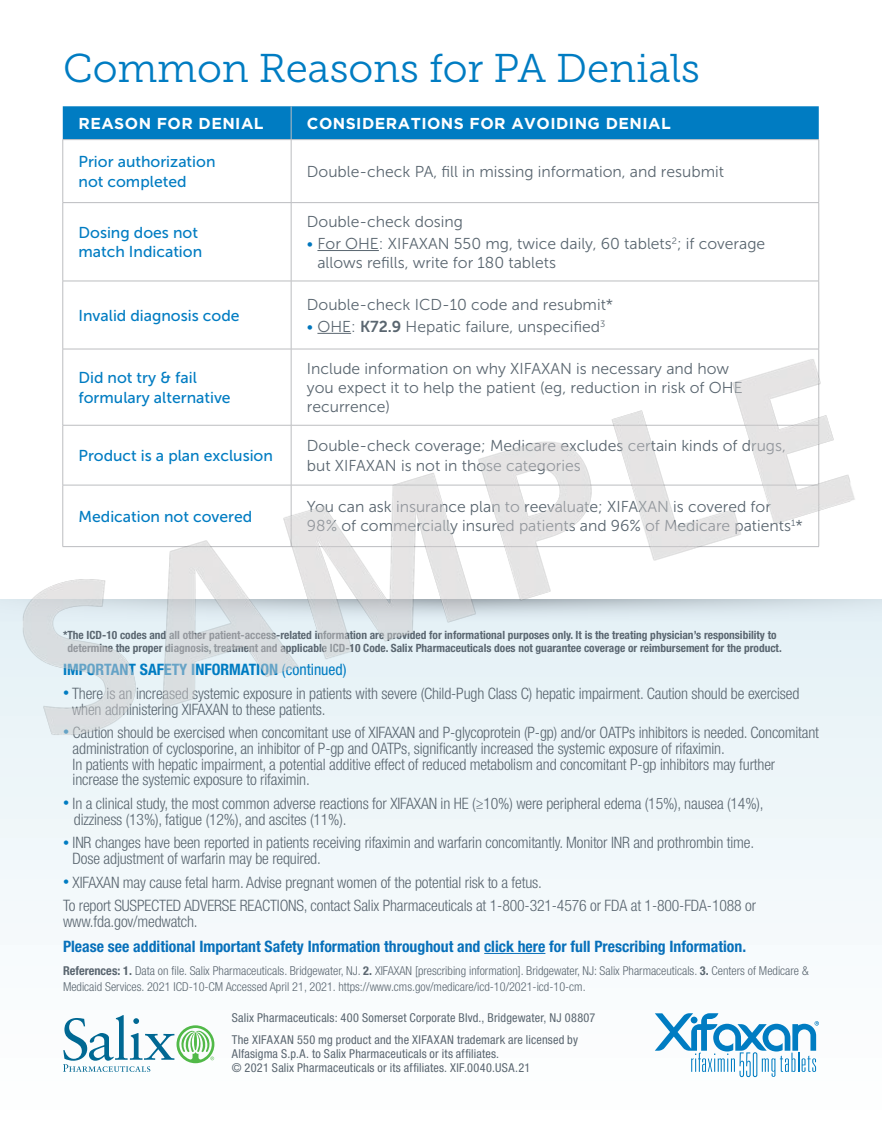
<style>
.page{position:relative;width:882px;height:1134px;background:#fff}
.page>*{position:absolute;margin:0;border:0;box-sizing:border-box;transform-origin:0 0}
.Subheads{font:40.07px "Museo Slab 300";color:#007cc2}
.t1{font:300 condensed 15.75px/15.8px "Helvetica Neue LT Std";letter-spacing:-.01em;color:#5a6670}
.strategic_body{font:15.75px/19.2px "Museo Sans 300";color:#5a6670}
.strategic_body-2{font:15.75px/19.2px "Museo Sans 500";color:#007cc2}
.Paragraph_Style_1{font:700 condensed 15.75px "Helvetica Neue LT Std";color:#0770ba}
.strategic_body-3{font:700 15.75px "Gotham";letter-spacing:.03em;color:#fff}
.t2{font:700 condensed 15.75px "Helvetica Neue LT Std";color:#007cc2}
.Paragraph_Style_1-2{font:300 condensed 12.25px/15.8px "Helvetica Neue LT Std";color:#5a6670}
.t3{font:condensed 12.25px/14px "Helvetica Neue LT Std";letter-spacing:.015em;color:#5a6670}
.t4{font:700 condensed 11.38px/12.2px "Helvetica Neue LT Std";color:#5a6670;text-align:center}
.s1{color:#0076bd}
.s2{font-family:"Museo Sans 700"}
.s3{font-weight:400}
.s4{font-size:12.25px;color:#007cc2}
.s5{font-weight:700}
</style>
<div class="page">
<div style="left:0;top:577px;width:882px;height:557px;background:#f5f9fb"></div>
<hr style="left:484px;top:953px;width:61px;height:1px;background:#0770ba">
<svg style="left:63px;top:1015px;width:151px;height:57px"></svg>
<svg style="left:655px;top:1013px;width:164px;height:64px"></svg>
<div style="left:63px;top:106px;width:756px;height:33px;background:#007cc2"></div>
<svg style="left:63px;top:203px;width:755px;height:144px"></svg>
<hr style="left:291px;top:106px;width:1px;height:33px;background:#bcbdc0">
<hr style="left:63px;top:139px;width:228px;height:1px;background:#bcbdc0">
<hr style="left:291px;top:139px;width:528px;height:1px;background:#bcbdc0">
<hr style="left:291px;top:140px;width:1px;height:62px;background:#bcbdc0">
<hr style="left:63px;top:202px;width:228px;height:1px;background:#bcbdc0">
<hr style="left:291px;top:202px;width:528px;height:1px;background:#bcbdc0">
<hr style="left:291px;top:203px;width:1px;height:78px;background:#bcbdc0">
<hr style="left:291px;top:281px;width:1px;height:68px;background:#bcbdc0">
<hr style="left:62px;top:140px;width:1px;height:62px;background:#bcbdc0">
<hr style="left:818px;top:140px;width:1px;height:62px;background:#bcbdc0">
<hr style="left:62px;top:203px;width:1px;height:78px;background:#bcbdc0">
<hr style="left:818px;top:203px;width:1px;height:78px;background:#bcbdc0">
<hr style="left:63px;top:281px;width:228px;height:1px;background:#bcbdc0">
<hr style="left:62px;top:281px;width:1px;height:68px;background:#bcbdc0">
<hr style="left:291px;top:281px;width:528px;height:1px;background:#bcbdc0">
<hr style="left:818px;top:281px;width:1px;height:68px;background:#bcbdc0">
<hr style="left:317px;top:250px;width:62px;height:1px;background:#5a6670">
<hr style="left:317px;top:333px;width:34px;height:1px;background:#5a6670">
<img style="left:0;top:347px;width:882px;height:389px">
<p class="Subheads" style="left:63px;top:46px;width:639px">Common Reasons for PA Denials</p>
<p class="strategic_body-3" style="left:79px;top:114px;width:187px">REASON FOR DENIAL</p>
<p class="strategic_body-3" style="left:307px;top:114px;width:365px">CONSIDERATIONS FOR AVOIDING DENIAL</p>
<p class="strategic_body-2" style="left:79px;top:152px;width:138px">Prior authorization not completed</p>
<p class="strategic_body" style="left:307px;top:162px;width:419px">Double-check PA, fill in missing information, and resubmit</p>
<p class="strategic_body-2" style="left:79px;top:223px;width:125px">Dosing does not match Indication</p>
<p class="strategic_body" style="left:307px;top:212px;width:158px">Double-check dosing</p>
<p class="strategic_body" style="left:317px;top:234px;width:449px;text-indent:-11px"><span class="s1">•</span> For OHE: XIFAXAN 550 mg, twice daily, 60 tablets<sup>2</sup>; if coverage allows refills, write for 180 tablets</p>
<p class="strategic_body-2" style="left:79px;top:306px;width:163px">Invalid diagnosis code</p>
<p class="strategic_body" style="left:307px;top:295px;width:308px">Double-check ICD-10 code and resubmit*</p>
<p class="strategic_body" style="left:307px;top:317px;width:300px"><span class="s1">•</span> OHE: <span class="s2">K72.9</span> Hepatic failure, unspecified<sup>3</sup></p>
<p class="strategic_body-2" style="left:79px;top:368px;width:154px">Did not try &amp; fail formulary alternative</p>
<p class="strategic_body" style="left:307px;top:359px;width:437px">Include information on why XIFAXAN is necessary and how you expect it to help the patient (eg, reduction in risk of OHE recurrence)</p>
<p class="strategic_body-2" style="left:79px;top:446px;width:196px">Product is a plan exclusion</p>
<p class="strategic_body" style="left:307px;top:437px;width:481px">Double-check coverage; Medicare excludes certain kinds of drugs, but XIFAXAN is not in those categories</p>
<p class="strategic_body-2" style="left:79px;top:507px;width:175px">Medication not covered</p>
<p class="strategic_body" style="left:307px;top:497px;width:497px">You can ask insurance plan to reevaluate; XIFAXAN is covered for<br>98% of commercially insured patients and 96% of Medicare patients<sup>1</sup>*</p>
<p class="t4" style="left:63px;top:629px;width:720px">*The ICD-10 codes and all other patient-access-related information are provided for informational purposes only. It is the treating physician’s responsibility to determine the proper diagnosis, treatment and applicable ICD-10 Code. Salix Pharmaceuticals does not guarantee coverage or reimbursement for the product.</p>
<p class="t2" style="left:63px;top:660px;width:285px">IMPORTANT SAFETY INFORMATION <span class="s3">(continued)</span></p>
<p class="t1" style="left:72px;top:685px;width:729px;text-indent:-9px"><span class="s4">•</span> There is an increased systemic exposure in patients with severe (Child-Pugh Class C) hepatic impairment. Caution should be exercised when administering XIFAXAN to these patients.</p>
<p class="t1" style="left:73px;top:725px;width:748px;text-indent:-10px"><span class="s4">•</span> Caution should be exercised when concomitant use of XIFAXAN and P-glycoprotein (P-gp) and/or OATPs inhibitors is needed. Concomitant administration of cyclosporine, an inhibitor of P-gp and OATPs, significantly increased the systemic exposure of rifaximin.<br>In patients with hepatic impairment, a potential additive effect of reduced metabolism and concomitant P-gp inhibitors may further increase the systemic exposure to rifaximin.</p>
<p class="t1" style="left:74px;top:795px;width:691px;text-indent:-11px"><span class="s4">•</span> In a clinical study, the most common adverse reactions for XIFAXAN in HE (≥10%) were peripheral edema (15%), nausea (14%), dizziness (13%), fatigue (12%), and ascites (11%).</p>
<p class="t1" style="left:73px;top:835px;width:683px;text-indent:-10px"><span class="s4">•</span> INR changes have been reported in patients receiving rifaximin and warfarin concomitantly. Monitor INR and prothrombin time.<br>Dose adjustment of warfarin may be required.</p>
<p class="t1" style="left:63px;top:874px;width:481px"><span class="s4">•</span> XIFAXAN may cause fetal harm. Advise pregnant women of the potential risk to a fetus.</p>
<p class="t1" style="left:63px;top:898px;width:695px">To report SUSPECTED ADVERSE REACTIONS, contact Salix Pharmaceuticals at 1-800-321-4576 or FDA at 1-800-FDA-1088 or www.fda.gov/medwatch.</p>
<p class="Paragraph_Style_1" style="left:63px;top:937px;width:685px">Please see additional Important Safety Information throughout and click here for full Prescribing Information.</p>
<p class="Paragraph_Style_1-2" style="left:63px;top:963px;width:747px"><span class="s5">References: 1.</span> Data on file. Salix Pharmaceuticals. Bridgewater, NJ. <span class="s5">2.</span> XIFAXAN [prescribing information]. Bridgewater, NJ: Salix Pharmaceuticals. <span class="s5">3.</span> Centers of Medicare &amp;<br>Medicaid Services. 2021 ICD-10-CM Accessed April 21, 2021. https://www.cms.gov/medicare/icd-10/2021-icd-10-cm.</p>
<p class="t3" style="left:232px;top:1010px;width:365px">Salix Pharmaceuticals: 400 Somerset Corporate Blvd., Bridgewater, NJ 08807</p>
<p class="t3" style="left:232px;top:1032px;width:348px">The XIFAXAN 550 mg product and the XIFAXAN trademark are licensed by<br>Alfasigma S.p.A. to Salix Pharmaceuticals or its affiliates.<br>© 2021 Salix Pharmaceuticals or its affiliates. XIF.0040.USA.21</p>
</div>
